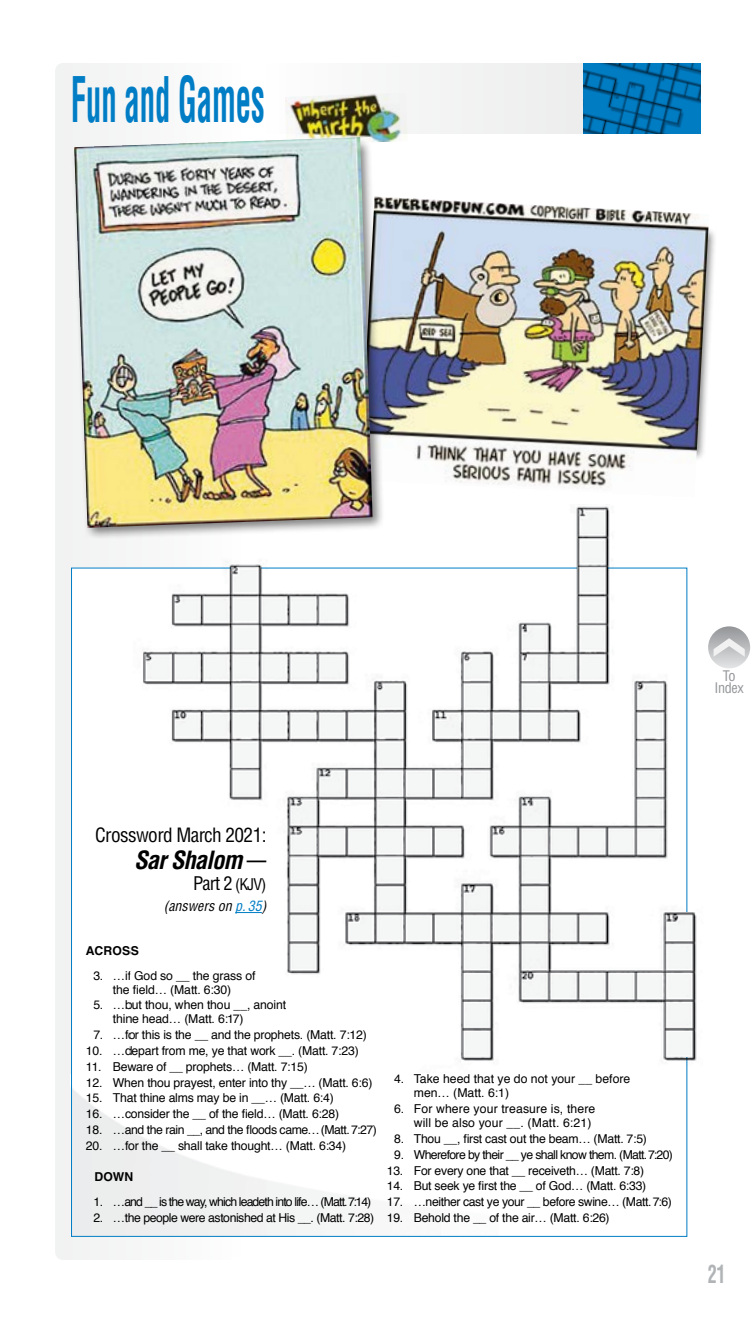
<style>
.page{position:relative;width:756px;height:1323px;background:#fff}
.page>*{position:absolute;margin:0;border:0;box-sizing:border-box;transform-origin:0 0}
.t1{font:700 condensed 61.25px "Helvetica";color:#007dc5;scale:.5 1}
.t2{font:italic 700 condensed 24.5px "Helvetica";letter-spacing:-.035em;color:#000}
.t3{font:700 condensed 24.5px "Helvetica";color:#b1b4b6;scale:.75 1}
.t4{font:condensed 19.25px "Helvetica";letter-spacing:-.03em;color:#000}
.t5{font:condensed 18.38px "Helvetica";color:#000}
.t6{font:condensed 14.17px/12.2px "Helvetica";letter-spacing:-.025em;color:#939598;text-align:center}
.t7{font:italic condensed 14px "Helvetica";color:#000}
.t8{font:12.25px/14px "Helvetica";letter-spacing:-.015em;color:#000}
.t9{font:12.25px "Helvetica";letter-spacing:-.035em;color:#000}
.t10{font:12.25px/14px "Helvetica";letter-spacing:.01em;color:#000}
.t11{font:12.25px "Helvetica";letter-spacing:-.07em;color:#000}
.t12{font:12.25px "Helvetica";letter-spacing:-.05em;color:#000}
.t13{font:700 12.25px "Helvetica";letter-spacing:.02em;color:#000}
.s1{font-weight:400;font-style:normal}
.s2{font-size:15.75px}
.s3{color:#007dc5}
</style>
<div class="page">
<div style="left:260px;top:63px;width:441px;height:71px;background:#f2f3f3"></div>
<svg style="left:583px;top:63px;width:118px;height:71px;background:#006baa"></svg>
<div style="left:55px;top:63px;width:75px;height:1197px;background:#f2f2f3"></div>
<svg style="left:73px;top:570px;width:57px;height:505px"></svg>
<img style="left:73px;top:1075px;width:252px;height:160px">
<div style="left:361px;top:210px;width:356px;height:252px;background:#000;opacity:.5"></div>
<img style="left:385px;top:197px;width:324px;height:292px">
<img style="left:130px;top:506px;width:567px;height:567px">
<svg style="left:235px;top:912px;width:27px;height:1px"></svg>
<img style="left:285px;top:93px;width:122px;height:49px">
<div style="left:71px;top:138px;width:314px;height:401px;background:#000;opacity:.5"></div>
<img style="left:74px;top:137px;width:299px;height:391px">
<div style="left:708px;top:626px;width:42px;height:42px;background:linear-gradient(to bottom,#96989b,#e0e1e2);border-radius:21px"></div>
<svg style="left:714px;top:638px;width:31px;height:19px"></svg>
<h1 class="t1" style="left:71px;top:62px;width:389px">Fun and Games</h1>
<p class="t6" style="left:714px;top:670px;width:31px">To<br>Index</p>
<h3 class="t4" style="left:95px;top:823px;width:173px">Crossword March 2021:</h3>
<h2 class="t2" style="left:134px;top:844px;width:134px">Sar Shalom <span class="s1">—</span></h2>
<h3 class="t5" style="left:193px;top:871px;width:75px">Part 2 <span class="s2">(KJV)</span></h3>
<p class="t7" style="left:164px;top:897px;width:104px">(answers on <span class="s3">p. 35</span>)</p>
<p class="t13" style="left:86px;top:943px;width:54px">ACROSS</p>
<p class="t8" style="left:93px;top:969px;width:164px;text-align:center">3. …if God so __ the grass of the field… (Matt. 6:30)</p>
<p class="t8" style="left:113px;top:998px;width:175px;text-indent:-20px">5. …but thou, when thou __, anoint thine head… (Matt. 6:17)</p>
<p class="t8" style="left:93px;top:1028px;width:275px">7. …for this is the __ and the prophets. (Matt. 7:12)</p>
<p class="t8" style="left:86px;top:1044px;width:274px">10. …depart from me, ye that work __. (Matt. 7:23)</p>
<p class="t8" style="left:86px;top:1060px;width:223px">11. Beware of __ prophets… (Matt. 7:15)</p>
<p class="t8" style="left:86px;top:1076px;width:288px">12. When thou prayest, enter into thy __… (Matt. 6:6)</p>
<p class="t8" style="left:86px;top:1091px;width:249px">15. That thine alms may be in __… (Matt. 6:4)</p>
<p class="t8" style="left:86px;top:1107px;width:255px">16. …consider the __ of the field… (Matt. 6:28)</p>
<p class="t9" style="left:86px;top:1120px;width:292px">18. …and the rain __, and the floods came… (Matt. 7:27)</p>
<p class="t8" style="left:86px;top:1139px;width:262px">20. …for the __ shall take thought… (Matt. 6:34)</p>
<p class="t13" style="left:94px;top:1170px;width:40px">DOWN</p>
<p class="t11" style="left:93px;top:1192px;width:279px">1. …and __ is the way, which leadeth into life… (Matt.7:14)</p>
<p class="t9" style="left:94px;top:1208px;width:282px">2. …the people were astonished at His __. (Matt. 7:28)</p>
<p class="t8" style="left:414px;top:1072px;width:218px;text-indent:-20px">4. Take heed that ye do not your __ before men… (Matt. 6:1)</p>
<p class="t10" style="left:414px;top:1102px;width:183px;text-indent:-20px">6. For where your treasure is, there will be also your __. (Matt. 6:21)</p>
<p class="t8" style="left:394px;top:1132px;width:254px">8. Thou __, first cast out the beam… (Matt. 7:5)</p>
<p class="t12" style="left:394px;top:1145px;width:280px">9. Wherefore by their __ ye shall know them. (Matt.7:20)</p>
<p class="t8" style="left:387px;top:1164px;width:259px">13. For every one that __ receiveth… (Matt. 7:8)</p>
<p class="t8" style="left:387px;top:1179px;width:261px">14. But seek ye first the __ of God… (Matt. 6:33)</p>
<p class="t9" style="left:387px;top:1192px;width:287px">17. …neither cast ye your __ before swine… (Matt.7:6)</p>
<p class="t8" style="left:387px;top:1211px;width:224px">19. Behold the __ of the air… (Matt. 6:26)</p>
<h2 class="t3" style="left:708px;top:1258px;width:25px">21</h2>
</div>
